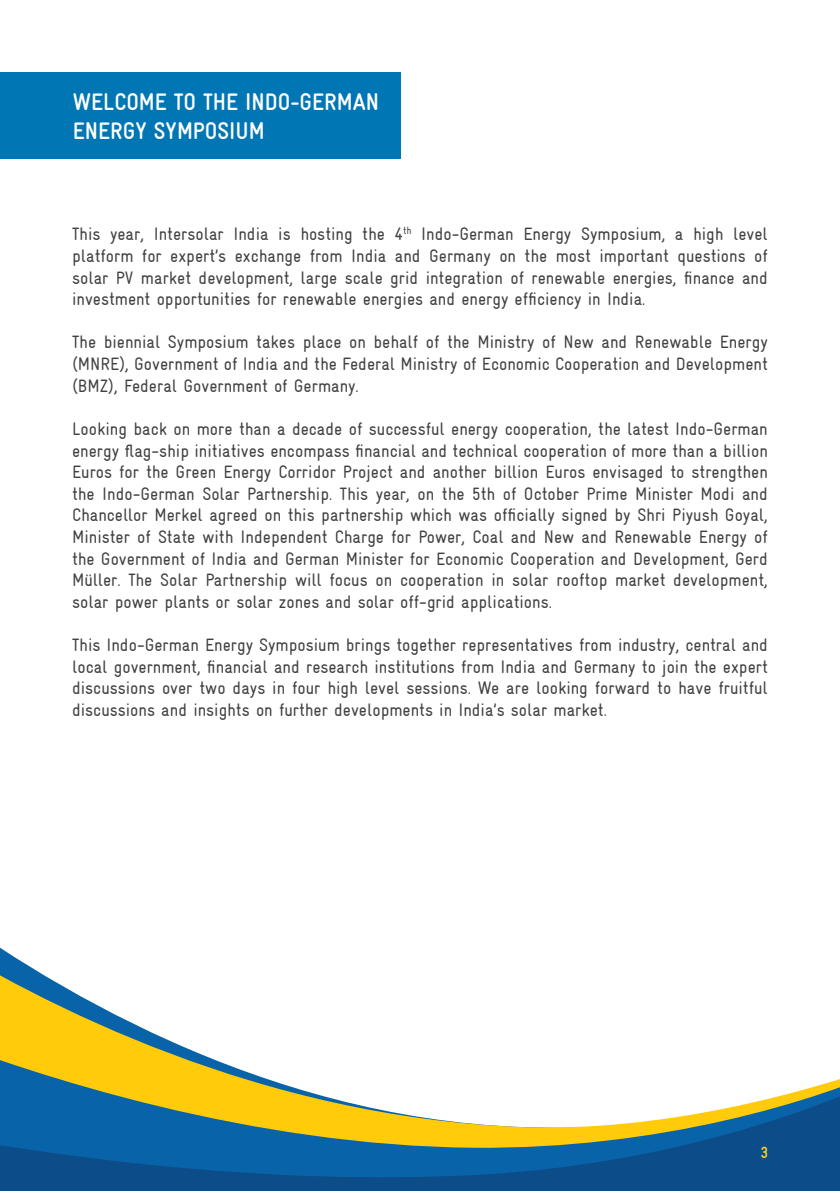
<style>
.page{position:relative;width:840px;height:1191px;background:#fff}
.page>*{position:absolute;margin:0;border:0;box-sizing:border-box;transform-origin:0 0}
.t1{font:700 condensed 24px/28.8px "GIZ Gravur TT";color:#fff}
.t2{font:condensed 18px/21.6px "GIZ Gravur TT";color:#414042;text-align:justify}
.t3{font:700 condensed 16px "GIZ Gravur TT";color:#ffd329}
</style>
<div class="page">
<svg style="left:0;top:947px;width:147px;height:83px"></svg>
<svg style="left:0;top:1030px;width:244px;height:41px;fill:#ffcb0b"></svg>
<svg style="left:0;top:1071px;width:839px;height:120px"></svg>
<div style="left:0;top:72px;width:400px;height:87px;background:#0076b5"></div>
<h1 class="t1" style="left:73px;top:87px;width:307px">WELCOME TO THE INDO-GERMAN<br>ENERGY SYMPOSIUM</h1>
<p class="t2" style="left:72px;top:224px;width:697px">This year, Intersolar India is hosting the 4<sup>th</sup> Indo-German Energy Symposium, a high level platform for expert’s exchange from India and Germany on the most important questions of solar PV market development, large scale grid integration of renewable energies, finance and investment opportunities for renewable energies and energy efficiency in India.</p>
<p class="t2" style="left:72px;top:332px;width:697px">The biennial Symposium takes place on behalf of the Ministry of New and Renewable Energy (MNRE), Government of India and the Federal Ministry of Economic Cooperation and Development (BMZ), Federal Government of Germany.</p>
<p class="t2" style="left:72px;top:418px;width:697px">Looking back on more than a decade of successful energy cooperation, the latest Indo-German energy flag-ship initiatives encompass financial and technical cooperation of more than a billion Euros for the Green Energy Corridor Project and another billion Euros envisaged to strengthen the Indo-German Solar Partnership. This year, on the 5th of October Prime Minister Modi and Chancellor Merkel agreed on this partnership which was officially signed by Shri Piyush Goyal, Minister of State with Independent Charge for Power, Coal and New and Renewable Energy of the Government of India and German Minister for Economic Cooperation and Development, Gerd Müller. The Solar Partnership will focus on cooperation in solar rooftop market development, solar power plants or solar zones and solar off-grid applications.</p>
<p class="t2" style="left:72px;top:634px;width:697px">This Indo-German Energy Symposium brings together representatives from industry, central and local government, financial and research institutions from India and Germany to join the expert discussions over two days in four high level sessions. We are looking forward to have fruitful discussions and insights on further developments in India’s solar market.</p>
<p class="t3" style="left:759px;top:1143px;width:9px">3</p>
</div>
